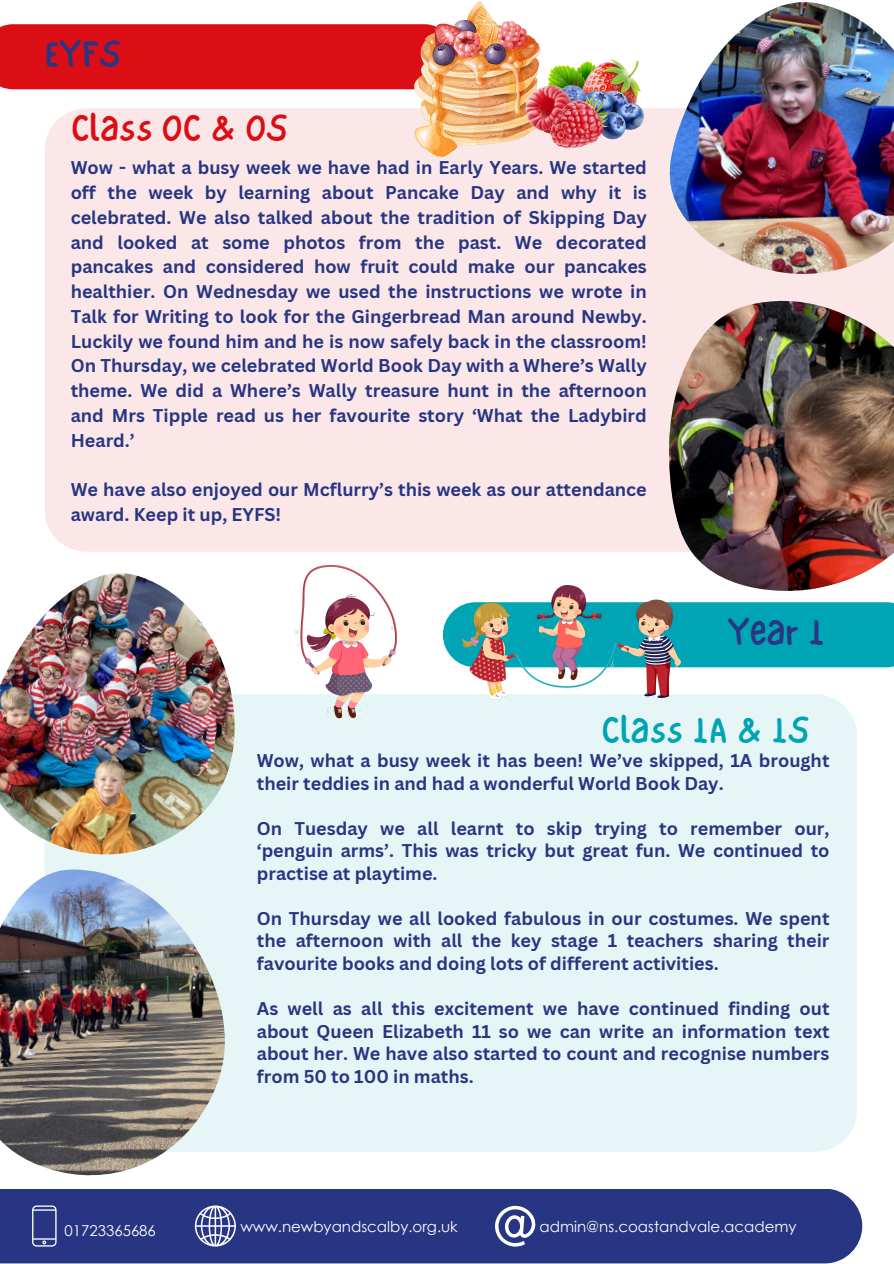
<style>
.page{position:relative;width:894px;height:1264px;background:#fff}
.page>*{position:absolute;margin:0;border:0;box-sizing:border-box;transform-origin:0 0}
.t1{font:39px "NF One Little Font Regular";color:#00a5b5}
.t2{font:39px "NF One Little Font Regular";color:#db0e16}
.t3{font:39px "NF One Little Font Regular";color:#2a3583}
.t4{font:700 18px/24.8px "Canva Sans";color:#273583;text-align:justify}
.t5{font:700 18px/22.5px "Canva Sans";color:#2a3583;text-align:justify}
.t6{font:15px "Century Gothic";color:#fff}
</style>
<div class="page">
<div style="left:45px;top:108px;width:848px;height:443px;background:#fbe7e8"></div>
<div style="left:0;top:24px;width:414px;height:65px;background:#db0e16"></div>
<div style="left:443px;top:602px;width:450px;height:65px;background:#00a5b5"></div>
<div style="left:0;top:1189px;width:861px;height:74px;background:#273583"></div>
<svg style="left:32px;top:1205px;width:25px;height:41px"></svg>
<svg style="left:195px;top:1205px;width:41px;height:41px"></svg>
<svg style="left:494px;top:1205px;width:42px;height:41px"></svg>
<img style="left:667px;top:2px;width:226px;height:284px">
<img style="left:666px;top:295px;width:227px;height:296px">
<div style="left:227px;top:694px;width:629px;height:457px;background:#e6f6f7"></div>
<img style="left:0;top:573px;width:236px;height:294px">
<img style="left:0;top:865px;width:227px;height:311px">
<img style="left:295px;top:565px;width:101px;height:154px">
<img style="left:462px;top:585px;width:218px;height:114px">
<img style="left:414px;top:1px;width:129px;height:156px">
<img style="left:516px;top:52px;width:139px;height:104px">
<p class="t3" style="left:45px;top:31px;width:77px">EYFS</p>
<p class="t2" style="left:71px;top:104px;width:218px">Class 0C &amp; 0S</p>
<h2 class="t4" style="left:71px;top:155px;width:577px">Wow - what a busy week we have had in Early Years. We started off the week by learning about Pancake Day and why it is celebrated. We also talked about the tradition of Skipping Day and looked at some photos from the past. We decorated pancakes and considered how fruit could make our pancakes healthier. On Wednesday we used the instructions we wrote in Talk for Writing to look for the Gingerbread Man around Newby.<br>Luckily we found him and he is now safely back in the classroom!<br>On Thursday, we celebrated World Book Day with a Where’s Wally theme. We did a Where’s Wally treasure hunt in the afternoon and Mrs Tipple read us her favourite story ‘What the Ladybird Heard.’</h2>
<h2 class="t4" style="left:71px;top:477px;width:577px">We have also enjoyed our Mcflurry’s this week as our attendance award. Keep it up, EYFS!</h2>
<p class="t3" style="left:727px;top:609px;width:99px">Year 1</p>
<h3 class="t1" style="left:601px;top:706px;width:210px">Class 1A &amp; 1S</h3>
<h1 class="t6" style="left:64px;top:1220px;width:93px">01723365686</h1>
<h3 class="t5" style="left:257px;top:749px;width:574px">Wow, what a busy week it has been! We’ve skipped, 1A brought their teddies in and had a wonderful World Book Day.</h3>
<h3 class="t5" style="left:257px;top:816px;width:574px">On Tuesday we all learnt to skip trying to remember our, ‘penguin arms’. This was tricky but great fun. We continued to practise at playtime.</h3>
<h3 class="t5" style="left:257px;top:906px;width:574px">On Thursday we all looked fabulous in our costumes. We spent the afternoon with all the key stage 1 teachers sharing their favourite books and doing lots of different activities.</h3>
<h3 class="t5" style="left:257px;top:996px;width:574px">As well as all this excitement we have continued finding out about Queen Elizabeth 11 so we can write an information text about her. We have also started to count and recognise numbers from 50 to 100 in maths.</h3>
<p class="t6" style="left:240px;top:1216px;width:219px">www.newbyandscalby.org.uk</p>
<p class="t6" style="left:539px;top:1216px;width:258px">admin@ns.coastandvale.academy</p>
</div>
